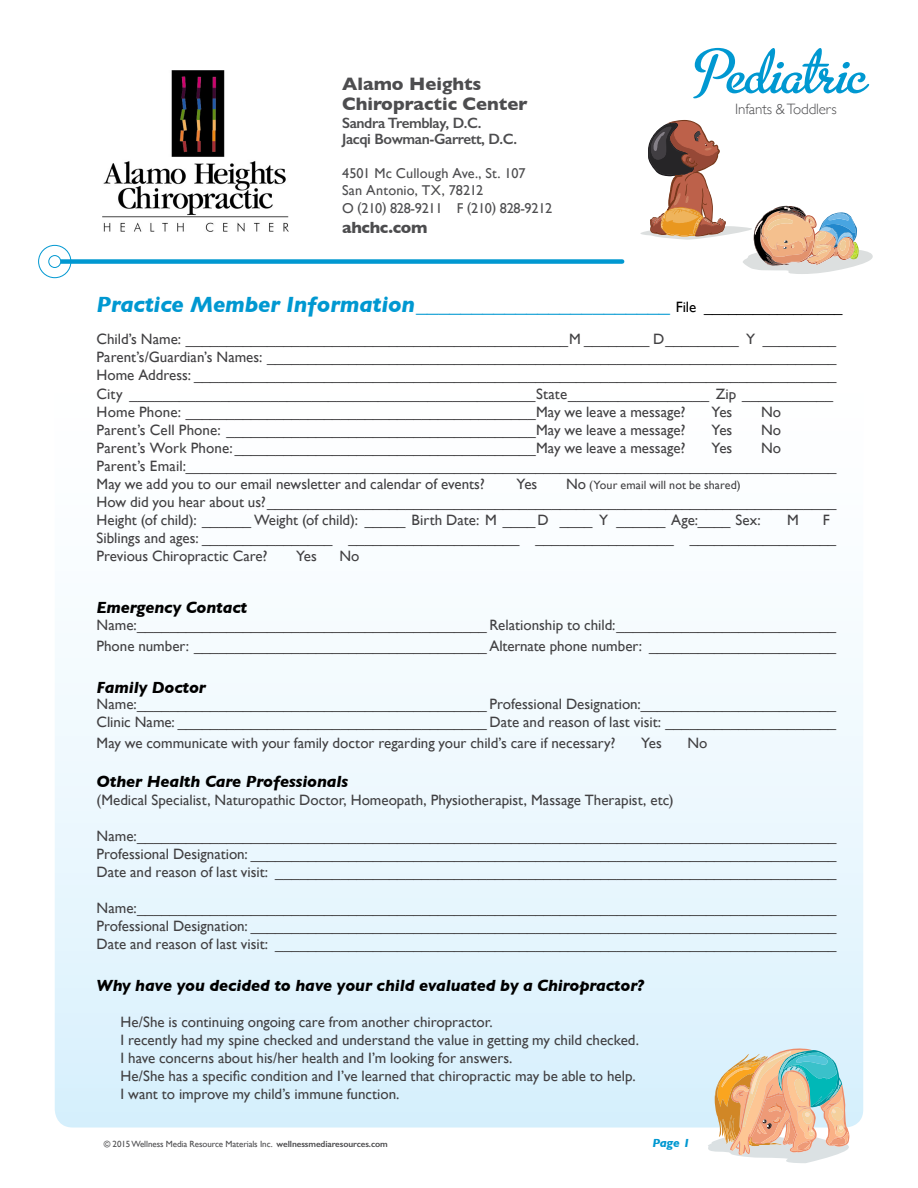
<style>
.page{position:relative;width:918px;height:1188px;background:#fff}
.page>*{position:absolute;margin:0;border:0;box-sizing:border-box;transform-origin:0 0}
.t1{font:69.75px "Metro Script";color:#0098d1}
.t2{font:italic 700 22.5px "Gill Sans";letter-spacing:-.01em;color:#0098d1}
.t3{font:700 18.3px/19.8px "Gill Sans";color:#4d4d4f}
.t4{font:italic 700 16.5px "Gill Sans";letter-spacing:-.01em;color:#000}
.t5{font:700 16.5px "Gill Sans";letter-spacing:-.02em;color:#4d4d4f}
.t6{font:15px/18px "Gill Sans";color:#414042}
.t7{font:600 15px/16.5px "Gill Sans";letter-spacing:-.025em;color:#4d4d4f}
.t8{font:300 15px "Gill Sans";letter-spacing:-.01em;color:#4d4d4f}
.t9{font:14.25px/17.5px "Gill Sans";color:#4d4d4f}
.t10{font:12px "Gill Sans";letter-spacing:.005em;color:#414042}
.t11{font:italic 700 12px "Gill Sans";color:#0098d1}
.t12{font:9px "Gill Sans";letter-spacing:-.01em;color:#4d4d4f}
.s1{font-weight:400;font-style:normal;font-size:15px;color:#000}
.s2{font-size:15px}
.s3{font-weight:600}
</style>
<div class="page">
<div style="left:38px;top:245px;width:33px;height:33px;border:1px solid #0098d1;border-radius:50%"></div>
<svg style="left:55px;top:658px;width:808px;height:470px"></svg>
<svg style="left:640px;top:120px;width:233px;height:154px"></svg>
<svg style="left:708px;top:1048px;width:141px;height:115px;background:#d4c6ab"></svg>
<div style="left:61px;top:259px;width:561px;height:5px;background:#0098d1"></div>
<div style="left:48px;top:255px;width:13px;height:13px;border:1px solid #0098d1;border-radius:50%"></div>
<img style="left:102px;top:70px;width:186px;height:162px">
<p class="t3" style="left:342px;top:73px;width:187px">Alamo Heights<br>Chiropractic Center</p>
<p class="t7" style="left:342px;top:114px;width:176px">Sandra Tremblay, D.C.<br>Jacqi Bowman-Garrett, D.C.</p>
<p class="t9" style="left:342px;top:165px;width:212px">4501 Mc Cullough Ave., St. 107<br>San Antonio, TX, 78212<br>O (210) 828-9211 F (210) 828-9212</p>
<p class="t5" style="left:342px;top:215px;width:87px">ahchc.com</p>
<h1 class="t1" style="left:698px;top:35px;width:171px">Pediatric</h1>
<p class="t8" style="left:735px;top:97px;width:103px">Infants &amp; Toddlers</p>
<h2 class="t2" style="left:97px;top:291px;width:747px">Practice Member Information_______________________ <span class="s1">File _________________</span></h2>
<p class="t6" style="left:97px;top:330px;width:741px">Child’s Name: _______________________________________________M ________ D_________ Y _________ Parent’s/Guardian’s Names: ______________________________________________________________________ Home Address: _______________________________________________________________________________ City _________________________________________________State_________________ Zip ___________ Home Phone: ___________________________________________May we leave a message?</p>
<p class="t6" style="left:712px;top:403px;width:22px">Yes</p>
<p class="t6" style="left:761px;top:403px;width:22px">No</p>
<p class="t6" style="left:97px;top:421px;width:591px">Parent’s Cell Phone: ______________________________________May we leave a message?</p>
<p class="t6" style="left:712px;top:421px;width:22px">Yes</p>
<p class="t6" style="left:761px;top:421px;width:22px">No</p>
<p class="t6" style="left:97px;top:439px;width:591px">Parent’s Work Phone:_____________________________________May we leave a message?</p>
<p class="t6" style="left:712px;top:439px;width:22px">Yes</p>
<p class="t6" style="left:97px;top:439px;width:741px;text-indent:664px">No<br>Parent’s Email:________________________________________________________________________________<br>May we add you to our email newsletter and calendar of events?</p>
<p class="t6" style="left:517px;top:475px;width:22px">Yes</p>
<p class="t10" style="left:566px;top:478px;width:176px"><span class="s2">No</span> (Your email will not be shared)</p>
<p class="t6" style="left:97px;top:493px;width:741px">How did you hear about us?______________________________________________________________________<br>Height (of child): ______ Weight (of child): _____ Birth Date: M ____D ____ Y ______ Age:____ Sex:</p>
<p class="t6" style="left:97px;top:511px;width:741px;text-indent:726px">F<br>Siblings and ages: ________________ _____________________ _________________ __________________<br>Previous Chiropractic Care?</p>
<p class="t6" style="left:787px;top:511px;width:13px">M</p>
<p class="t6" style="left:296px;top:547px;width:22px">Yes</p>
<p class="t6" style="left:340px;top:547px;width:22px">No</p>
<p class="t4" style="left:97px;top:598px;width:152px">Emergency Contact</p>
<p class="t6" style="left:97px;top:614px;width:741px;line-height:21px">Name:___________________________________________ Relationship to child:___________________________<br>Phone number: ____________________________________ Alternate phone number: _______________________</p>
<p class="t4" style="left:97px;top:677px;width:111px">Family Doctor</p>
<p class="t6" style="left:97px;top:695px;width:741px">Name:___________________________________________ Professional Designation:________________________<br>Clinic Name: ______________________________________ Date and reason of last visit: _____________________</p>
<p class="t6" style="left:97px;top:734px;width:520px">May we communicate with your family doctor regarding your child’s care if necessary?</p>
<p class="t6" style="left:641px;top:734px;width:22px">Yes</p>
<p class="t6" style="left:688px;top:734px;width:22px">No</p>
<p class="t4" style="left:97px;top:772px;width:253px">Other Health Care Professionals</p>
<p class="t6" style="left:97px;top:791px;width:579px">(Medical Specialist, Naturopathic Doctor, Homeopath, Physiotherapist, Massage Therapist, etc)</p>
<p class="t6" style="left:97px;top:827px;width:741px;text-align:justify">Name:______________________________________________________________________________________ Professional Designation: ________________________________________________________________________ Date and reason of last visit: _____________________________________________________________________</p>
<p class="t6" style="left:97px;top:899px;width:741px;text-align:justify">Name:______________________________________________________________________________________ Professional Designation: ________________________________________________________________________ Date and reason of last visit: _____________________________________________________________________</p>
<p class="t4" style="left:97px;top:976px;width:549px">Why have you decided to have your child evaluated by a Chiropractor?</p>
<p class="t6" style="left:121px;top:1013px;width:520px">He/She is continuing ongoing care from another chiropractor.<br>I recently had my spine checked and understand the value in getting my child checked.<br>I have concerns about his/her health and I’m looking for answers.<br>He/She has a specific condition and I’ve learned that chiropractic may be able to help.<br>I want to improve my child’s immune function.</p>
<p class="t12" style="left:104px;top:1139px;width:286px">© 2015 Wellness Media Resource Materials Inc. <span class="s3">wellnessmediaresources.com</span></p>
<p class="t11" style="left:652px;top:1136px;width:39px">Page 1</p>
</div>
